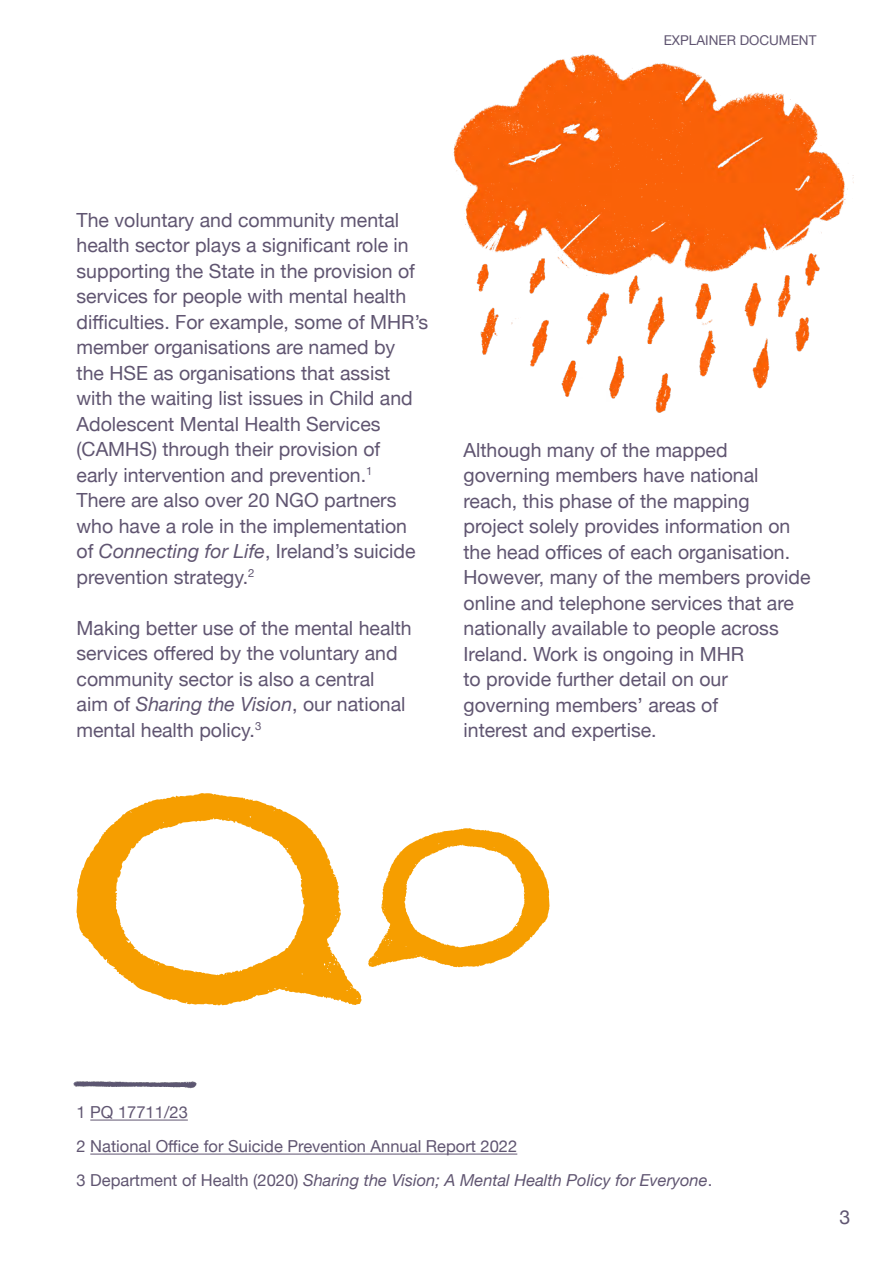
<style>
.page{position:relative;width:893px;height:1263px;background:#fff}
.page>*{position:absolute;margin:0;border:0;box-sizing:border-box;transform-origin:0 0}
.t1{font:19.5px/25.5px "Helvetica Neue";color:#605571}
.t2{font:16.5px/34px "Helvetica Neue";color:#605571}
.t3{font:13.5px "Helvetica Neue";color:#605571}
.s1{font-style:italic}
</style>
<div class="page">
<hr style="left:90px;top:1120px;width:98px;height:1px;background:#605571">
<hr style="left:90px;top:1154px;width:427px;height:1px;background:#605571">
<img style="left:453px;top:54px;width:401px;height:359px">
<img style="left:73px;top:1081px;width:124px;height:8px">
<svg style="left:368px;top:828px;width:182px;height:139px"></svg>
<svg style="left:76px;top:793px;width:286px;height:213px"></svg>
<p class="t3" style="left:664px;top:30px;width:154px">EXPLAINER DOCUMENT</p>
<p class="t1" style="left:77px;top:208px;width:353px">The voluntary and community mental health sector plays a significant role in supporting the State in the provision of services for people with mental health difficulties. For example, some of MHR’s member organisations are named by<br>the HSE as organisations that assist with the waiting list issues in Child and Adolescent Mental Health Services (CAMHS) through their provision of<br>early intervention and prevention.<sup>1<br></sup>There are also over 20 NGO partners who have a role in the implementation of <span class="s1">Connecting for Life</span>, Ireland’s suicide prevention strategy.<sup>2</sup></p>
<p class="t1" style="left:77px;top:616px;width:337px">Making better use of the mental health services offered by the voluntary and community sector is also a central<br>aim of <span class="s1">Sharing the Vision</span>, our national mental health policy.<sup>3</sup></p>
<p class="t1" style="left:463px;top:438px;width:349px">Although many of the mapped governing members have national reach, this phase of the mapping project solely provides information on the head offices of each organisation.<br>However, many of the members provide online and telephone services that are nationally available to people across Ireland. Work is ongoing in MHR<br>to provide further detail on our governing members’ areas of<br>interest and expertise.</p>
<p class="t2" style="left:77px;top:1096px;width:637px">1 PQ 17711/23<br>2 National Office for Suicide Prevention Annual Report 2022<br>3 Department of Health (2020) <span class="s1">Sharing the Vision; A Mental Health Policy for Everyone</span>.</p>
<p class="t1" style="left:840px;top:1205px;width:12px">3</p>
</div>
